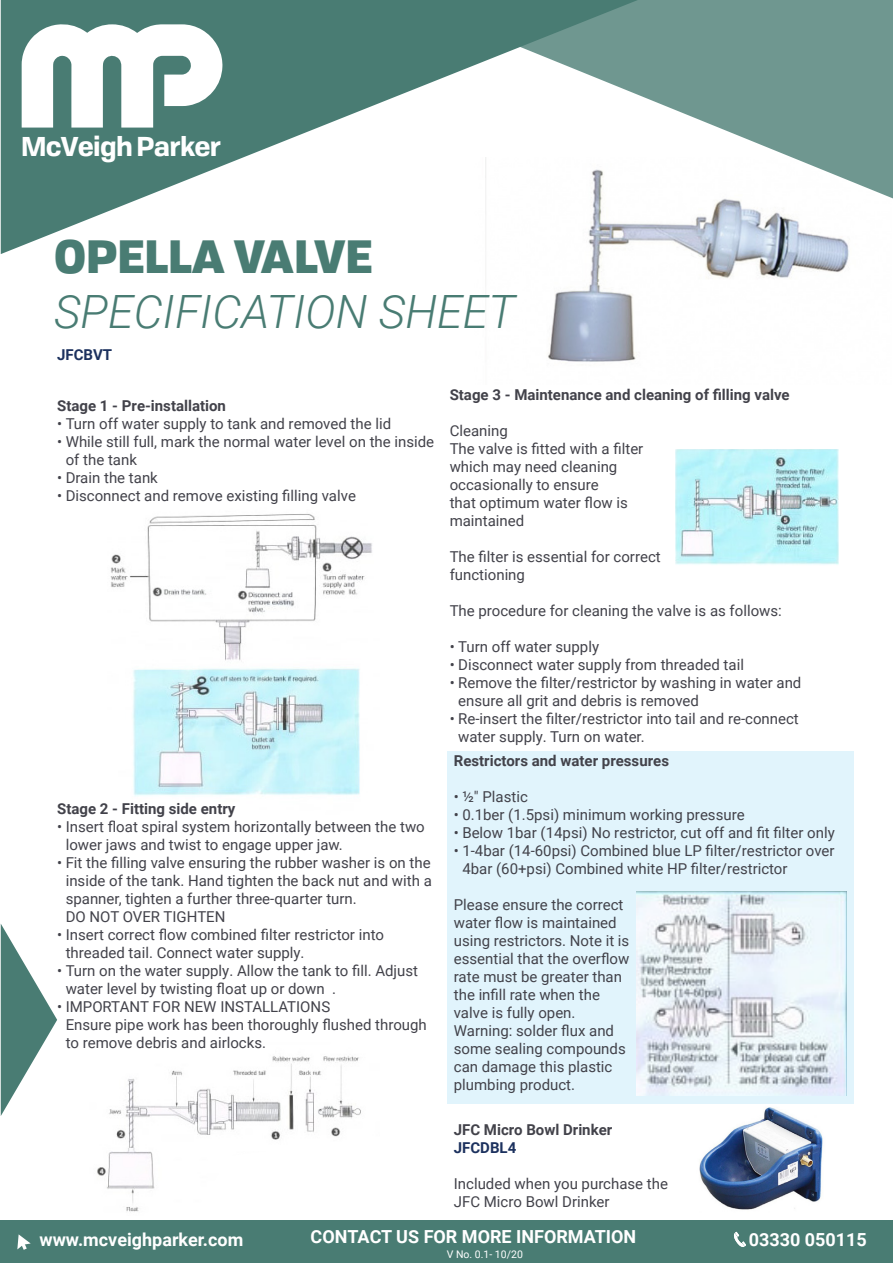
<style>
.page{position:relative;width:893px;height:1263px;background:#fff}
.page>*{position:absolute;margin:0;border:0;box-sizing:border-box;transform-origin:0 0}
.t1{font:italic 300 45.9px "Roboto";color:#497c73}
.t2{font:900 45px "Tofino Pro Personal";color:#497c73}
.t3{font:700 26.4px "Tofino";letter-spacing:-.03em;color:#fff}
.t4{font:700 18px "Roboto";color:#fff}
.t5{font:15px/18px "Roboto";color:#42424a}
.t6{font:700 15px "Roboto";color:#42424a}
.t7{font:700 15px "Roboto";color:#1c315e}
.t8{font:10.5px "Roboto";color:#fff}
</style>
<div class="page">
<img style="left:548px;top:198px;width:301px;height:164px">
<img style="left:699px;top:1107px;width:124px;height:103px">
<div style="left:447px;top:751px;width:407px;height:353px;background:#e1f4fc"></div>
<img style="left:675px;top:449px;width:164px;height:116px">
<img style="left:110px;top:514px;width:262px;height:282px">
<img style="left:97px;top:1056px;width:264px;height:156px">
<svg style="left:638px;top:0;width:255px;height:198px;fill:#6f9790"></svg>
<svg style="left:1px;top:924px;width:56px;height:192px"></svg>
<svg style="left:1px;top:0;width:637px;height:254px"></svg>
<svg style="left:22px;top:24px;width:201px;height:104px"></svg>
<div style="left:0;top:1220px;width:893px;height:43px;background:#497c73"></div>
<svg style="left:17px;top:1234px;width:14px;height:16px"></svg>
<svg style="left:734px;top:1232px;width:12px;height:15px"></svg>
<img style="left:636px;top:892px;width:210px;height:203px">
<p class="t3" style="left:21px;top:125px;width:202px">McVeigh Parker</p>
<p class="t2" style="left:54px;top:218px;width:320px">OPELLA VALVE</p>
<p class="t1" style="left:54px;top:279px;width:463px">SPECIFICATION SHEET</p>
<p class="t7" style="left:57px;top:344px;width:56px">JFCBVT</p>
<p class="t6" style="left:57px;top:395px;width:170px">Stage 1 - Pre-installation</p>
<p class="t5" style="left:57px;top:414px;width:336px">• Turn off water supply to tank and removed the lid</p>
<p class="t5" style="left:66px;top:432px;width:370px;text-indent:-9px">• While still full, mark the normal water level on the inside of the tank</p>
<p class="t5" style="left:57px;top:468px;width:102px">• Drain the tank</p>
<p class="t5" style="left:57px;top:486px;width:300px">• Disconnect and remove existing filling valve</p>
<p class="t6" style="left:57px;top:798px;width:180px">Stage 2 - Fitting side entry</p>
<p class="t5" style="left:66px;top:817px;width:361px;text-indent:-9px">• Insert float spiral system horizontally between the two lower jaws and twist to engage upper jaw.</p>
<p class="t5" style="left:66px;top:853px;width:368px;text-indent:-9px">• Fit the filling valve ensuring the rubber washer is on the inside of the tank. Hand tighten the back nut and with a spanner, tighten a further three-quarter turn.<br>DO NOT OVER TIGHTEN</p>
<p class="t5" style="left:66px;top:925px;width:320px;text-indent:-9px">• Insert correct flow combined filter restrictor into threaded tail. Connect water supply.</p>
<p class="t5" style="left:66px;top:961px;width:354px;text-indent:-9px">• Turn on the water supply. Allow the tank to fill. Adjust water level by twisting float up or down .</p>
<p class="t5" style="left:66px;top:997px;width:363px;text-indent:-9px">• IMPORTANT FOR NEW INSTALLATIONS<br>Ensure pipe work has been thoroughly flushed through to remove debris and airlocks.</p>
<p class="t6" style="left:450px;top:384px;width:342px">Stage 3 - Maintenance and cleaning of filling valve</p>
<p class="t5" style="left:450px;top:421px;width:60px">Cleaning</p>
<p class="t5" style="left:450px;top:439px;width:195px">The valve is fitted with a filter which may need cleaning occasionally to ensure<br>that optimum water flow is maintained</p>
<p class="t5" style="left:450px;top:547px;width:213px">The filter is essential for correct functioning</p>
<p class="t5" style="left:450px;top:601px;width:334px">The procedure for cleaning the valve is as follows:</p>
<p class="t5" style="left:450px;top:637px;width:151px">• Turn off water supply</p>
<p class="t5" style="left:450px;top:655px;width:296px">• Disconnect water supply from threaded tail</p>
<p class="t5" style="left:458px;top:673px;width:345px;text-indent:-9px">• Remove the filter/restrictor by washing in water and ensure all grit and debris is removed</p>
<p class="t5" style="left:458px;top:709px;width:342px;text-indent:-9px">• Re-insert the filter/restrictor into tail and re-connect water supply. Turn on water.</p>
<p class="t6" style="left:454px;top:750px;width:217px">Restrictors and water pressures</p>
<p class="t5" style="left:454px;top:787px;width:76px">• ½" Plastic</p>
<p class="t5" style="left:454px;top:805px;width:292px">• 0.1ber (1.5psi) minimum working pressure</p>
<p class="t5" style="left:454px;top:823px;width:382px">• Below 1bar (14psi) No restrictor, cut off and fit filter only</p>
<p class="t5" style="left:462px;top:841px;width:374px;text-indent:-9px">• 1-4bar (14-60psi) Combined blue LP filter/restrictor over<br>4bar (60+psi) Combined white HP filter/restrictor</p>
<p class="t5" style="left:454px;top:895px;width:177px">Please ensure the correct water flow is maintained using restrictors. Note it is essential that the overflow rate must be greater than the infill rate when the valve is fully open.</p>
<p class="t5" style="left:454px;top:1021px;width:173px">Warning: solder flux and some sealing compounds can damage this plastic plumbing product.</p>
<p class="t6" style="left:454px;top:1119px;width:160px">JFC Micro Bowl Drinker</p>
<p class="t7" style="left:454px;top:1137px;width:64px">JFCDBL4</p>
<p class="t5" style="left:454px;top:1174px;width:216px">Included when you purchase the<br>JFC Micro Bowl Drinker</p>
<p class="t4" style="left:39px;top:1227px;width:205px">www.mcveighparker.com</p>
<p class="t4" style="left:311px;top:1223px;width:327px">CONTACT US FOR MORE INFORMATION</p>
<p class="t4" style="left:749px;top:1227px;width:120px">03330 050115</p>
<p class="t8" style="left:447px;top:1247px;width:78px">V No. 0.1- 10/20</p>
</div>
